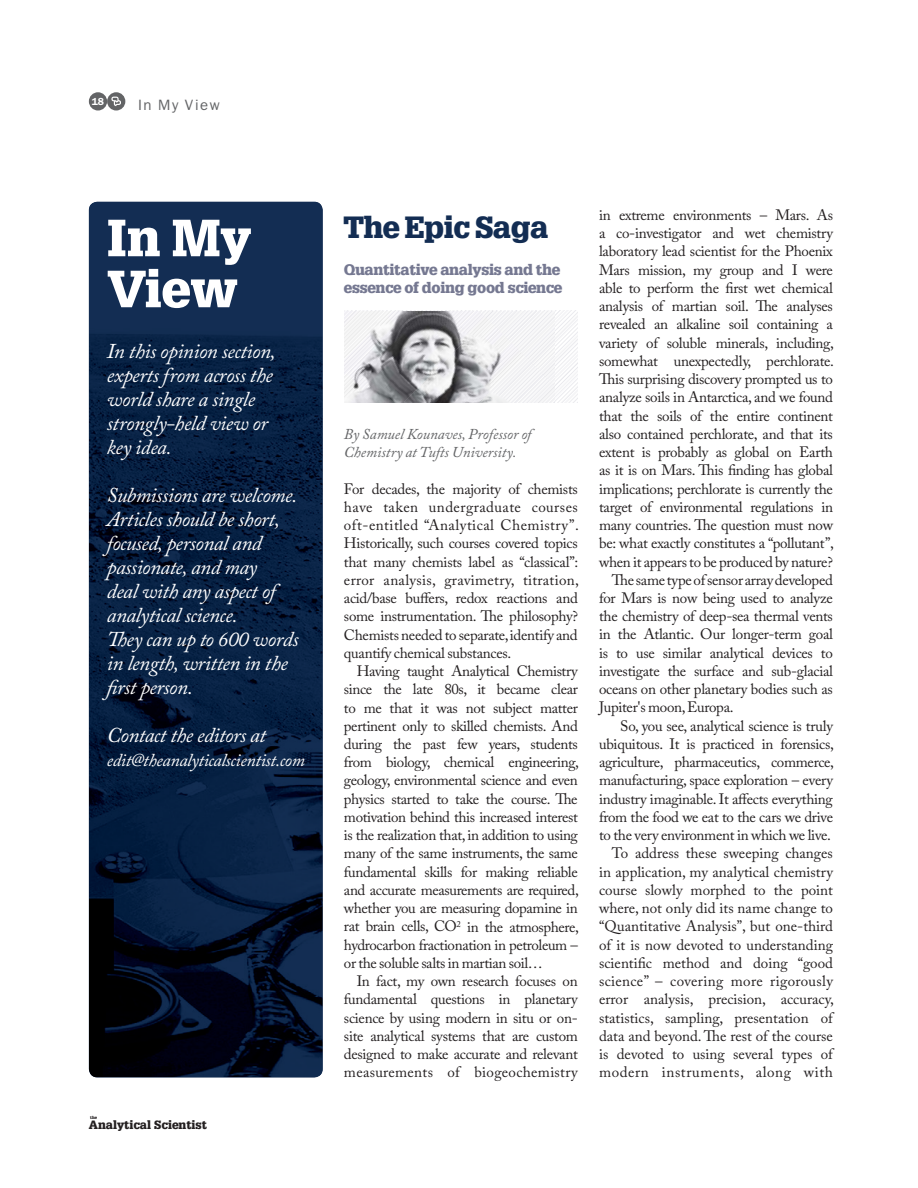
<style>
.page{position:relative;width:918px;height:1188px;background:#fff}
.page>*{position:absolute;margin:0;border:0;box-sizing:border-box;transform-origin:0 0}
.t1{font:900 51px/51px "Glypha LT Std";color:#fff}
.t2{font:900 30px "Glypha LT Std";letter-spacing:-.02em;color:#132d53}
.t3{font:italic 21px/24px "Adobe Caslon Pro";letter-spacing:-.02em;color:#fff}
.t4{font:italic 18px "Adobe Caslon Pro";letter-spacing:-.02em;color:#fff}
.t5{font:15px/18.3px "Adobe Caslon Pro";letter-spacing:-.02em;color:#231f20;text-align:justify}
.t6{font:15px "Adobe Caslon Pro";color:#231f20}
.t7{font:italic 15px/18.3px "Adobe Caslon Pro";color:#636466}
.t8{font:900 15px/18.3px "Glypha LT Std";letter-spacing:-.02em;color:#757891}
.t9{font:15px "Adobe Caslon Pro";letter-spacing:.02em;color:#231f20}
.t10{font:15px "Adobe Caslon Pro";letter-spacing:.04em;color:#231f20}
.t11{font:15px "ITC Franklin Gothic Std";letter-spacing:.1em;color:#636466}
.t12{font:900 11.85px "Glypha LT Std";color:#231f20}
.t13{font:600 10.35px "ITC Franklin Gothic Std";color:#fff}
.t14{font:900 4.2px "Glypha LT Std";color:#231f20}
</style>
<div class="page">
<div style="left:89px;top:92px;width:18px;height:19px;background:#636466;border-radius:50%"></div>
<svg style="left:107px;top:92px;width:18px;height:19px"></svg>
<svg style="left:111px;top:97px;width:10px;height:9px"></svg>
<img style="left:555px;top:311px;width:23px;height:91px">
<img style="left:344px;top:402px;width:211px;height:1px">
<img style="left:344px;top:311px;width:135px;height:91px">
<div style="left:479px;top:311px;width:76px;height:46px;background:#f4f4f6"></div>
<img style="left:404px;top:319px;width:121px;height:83px">
<img style="left:479px;top:357px;width:76px;height:45px">
<img style="left:314px;top:208px;width:9px;height:869px">
<img style="left:89px;top:207px;width:225px;height:870px">
<p class="t13" style="left:92px;top:95px;width:14px">18</p>
<p class="t11" style="left:138px;top:96px;width:83px">In My View</p>
<h1 class="t1" style="left:107px;top:217px;width:146px">In My<br>View</h1>
<h3 class="t3" style="left:107px;top:342px;width:171px">In this opinion section, experts from across the world share a single strongly-held view or key idea.</h3>
<h3 class="t3" style="left:107px;top:486px;width:193px">Submissions are welcome.<br>Articles should be short, focused, personal and passionate, and may<br>deal with any aspect of analytical science.<br>They can up to 600 words in length, written in the first person.</h3>
<h3 class="t3" style="left:107px;top:726px;width:161px">Contact the editors at</h3>
<p class="t4" style="left:107px;top:753px;width:200px">edit@theanalyticalscientist.com</p>
<p class="t14" style="left:90px;top:1116px;width:8px">the</p>
<p class="t12" style="left:89px;top:1120px;width:120px">Analytical Scientist</p>
<h2 class="t2" style="left:344px;top:217px;width:206px">The Epic Saga</h2>
<p class="t8" style="left:344px;top:262px;width:220px">Quantitative analysis and the essence of doing good science</p>
<p class="t7" style="left:344px;top:427px;width:189px">By Samuel Kounaves, Professor of<br>Chemistry at Tufts University.</p>
<p class="t5" style="left:344px;top:481px;width:236px">For decades, the majority of chemists have taken undergraduate courses oft-entitled “Analytical Chemistry”.<br>Historically, such courses covered topics that many chemists label as “classical”: error analysis, gravimetry, titration, acid/base buffers, redox reactions and some instrumentation. The philosophy?<br>Chemists needed to separate, identify and quantify chemical substances.</p>
<p class="t5" style="left:344px;top:664px;width:236px;text-indent:13px">Having taught Analytical Chemistry since the late 80s, it became clear to me that it was not subject matter pertinent only to skilled chemists. And during the past few years, students from biology, chemical engineering, geology, environmental science and even physics started to take the course. The motivation behind this increased interest is the realization that, in addition to using many of the same instruments, the same fundamental skills for making reliable and accurate measurements are required, whether you are measuring dopamine in rat brain cells, CO<sup>2</sup> in the atmosphere, hydrocarbon fractionation in petroleum – or the soluble salts in martian soil…</p>
<p class="t5" style="left:344px;top:974px;width:235px;text-indent:13px">In fact, my own research focuses on fundamental questions in planetary science by using modern in situ or on&shy;site analytical systems that are custom designed to make accurate and relevant measurements of biogeochemistry</p>
<p class="t5" style="left:599px;top:208px;width:235px">in extreme environments – Mars. As</p>
<p class="t5" style="left:599px;top:226px;width:235px">a co-investigator and wet chemistry</p>
<p class="t5" style="left:599px;top:244px;width:235px">laboratory lead scientist for the Phoenix</p>
<p class="t5" style="left:599px;top:262px;width:235px">Mars mission, my group and I were</p>
<p class="t5" style="left:599px;top:281px;width:235px">able to perform the first wet chemical</p>
<p class="t5" style="left:599px;top:299px;width:235px">analysis of martian soil. The analyses</p>
<p class="t5" style="left:599px;top:317px;width:235px">revealed an alkaline soil containing a</p>
<p class="t5" style="left:599px;top:335px;width:236px">variety of soluble minerals, including,</p>
<p class="t5" style="left:599px;top:354px;width:236px">somewhat unexpectedly, perchlorate.</p>
<p class="t5" style="left:599px;top:372px;width:235px">This surprising discovery prompted us to</p>
<p class="t5" style="left:599px;top:390px;width:235px">analyze soils in Antarctica, and we found</p>
<p class="t5" style="left:599px;top:408px;width:235px">that the soils of the entire continent</p>
<p class="t5" style="left:599px;top:427px;width:235px">also contained perchlorate, and that its</p>
<p class="t5" style="left:599px;top:445px;width:235px">extent is probably as global on Earth</p>
<p class="t5" style="left:599px;top:463px;width:235px">as it is on Mars. This finding has global</p>
<p class="t5" style="left:599px;top:481px;width:235px">implications; perchlorate is currently the</p>
<p class="t5" style="left:599px;top:500px;width:235px">target of environmental regulations in</p>
<p class="t5" style="left:599px;top:518px;width:235px">many countries. The question must now</p>
<p class="t5" style="left:599px;top:536px;width:236px">be: what exactly constitutes a “pollutant”,</p>
<p class="t5" style="left:599px;top:554px;width:235px">when it appears to be produced by nature?</p>
<p class="t5" style="left:612px;top:572px;width:223px">The same type of sensor array developed</p>
<p class="t5" style="left:599px;top:591px;width:235px">for Mars is now being used to analyze</p>
<p class="t5" style="left:599px;top:609px;width:235px">the chemistry of deep-sea thermal vents</p>
<p class="t5" style="left:599px;top:627px;width:235px">in the Atlantic. Our longer-term goal</p>
<p class="t5" style="left:599px;top:645px;width:235px">is to use similar analytical devices to</p>
<p class="t5" style="left:599px;top:664px;width:235px">investigate the surface and sub-glacial</p>
<p class="t5" style="left:599px;top:682px;width:235px">oceans on other planetary bodies such as</p>
<p class="t5" style="left:599px;top:700px;width:136px">Jupiter's moon, Europa.</p>
<p class="t5" style="left:620px;top:718px;width:214px">So, you see, analytical science is truly</p>
<p class="t5" style="left:599px;top:737px;width:236px">ubiquitous. It is practiced in forensics,</p>
<p class="t5" style="left:599px;top:755px;width:236px">agriculture, pharmaceutics, commerce,</p>
<p class="t5" style="left:599px;top:773px;width:235px">manufacturing, space exploration – every</p>
<p class="t5" style="left:599px;top:791px;width:235px">industry imaginable. It affects everything</p>
<p class="t5" style="left:599px;top:810px;width:235px">from the food we eat to the cars we drive</p>
<p class="t5" style="left:599px;top:828px;width:233px">to the very environment in which we live.</p>
<p class="t6" style="left:612px;top:848px;width:223px">To address these sweeping changes</p>
<p class="t6" style="left:599px;top:866px;width:235px">in application, my analytical chemistry</p>
<p class="t6" style="left:599px;top:884px;width:235px">course slowly morphed to the point</p>
<p class="t6" style="left:599px;top:902px;width:235px">where, not only did its name change to</p>
<p class="t6" style="left:599px;top:921px;width:235px">“Quantitative Analysis”, but one-third</p>
<p class="t6" style="left:599px;top:939px;width:235px">of it is now devoted to understanding</p>
<p class="t6" style="left:599px;top:957px;width:235px">scientific method and doing “good</p>
<p class="t9" style="left:599px;top:975px;width:235px">science” – covering more rigorously</p>
<p class="t6" style="left:599px;top:994px;width:236px">error analysis, precision, accuracy,</p>
<p class="t6" style="left:599px;top:1012px;width:235px">statistics, sampling, presentation of</p>
<p class="t6" style="left:599px;top:1030px;width:235px">data and beyond. The rest of the course</p>
<p class="t6" style="left:599px;top:1048px;width:235px">is devoted to using several types of</p>
<p class="t10" style="left:599px;top:1066px;width:235px">modern instruments, along with</p>
</div>
